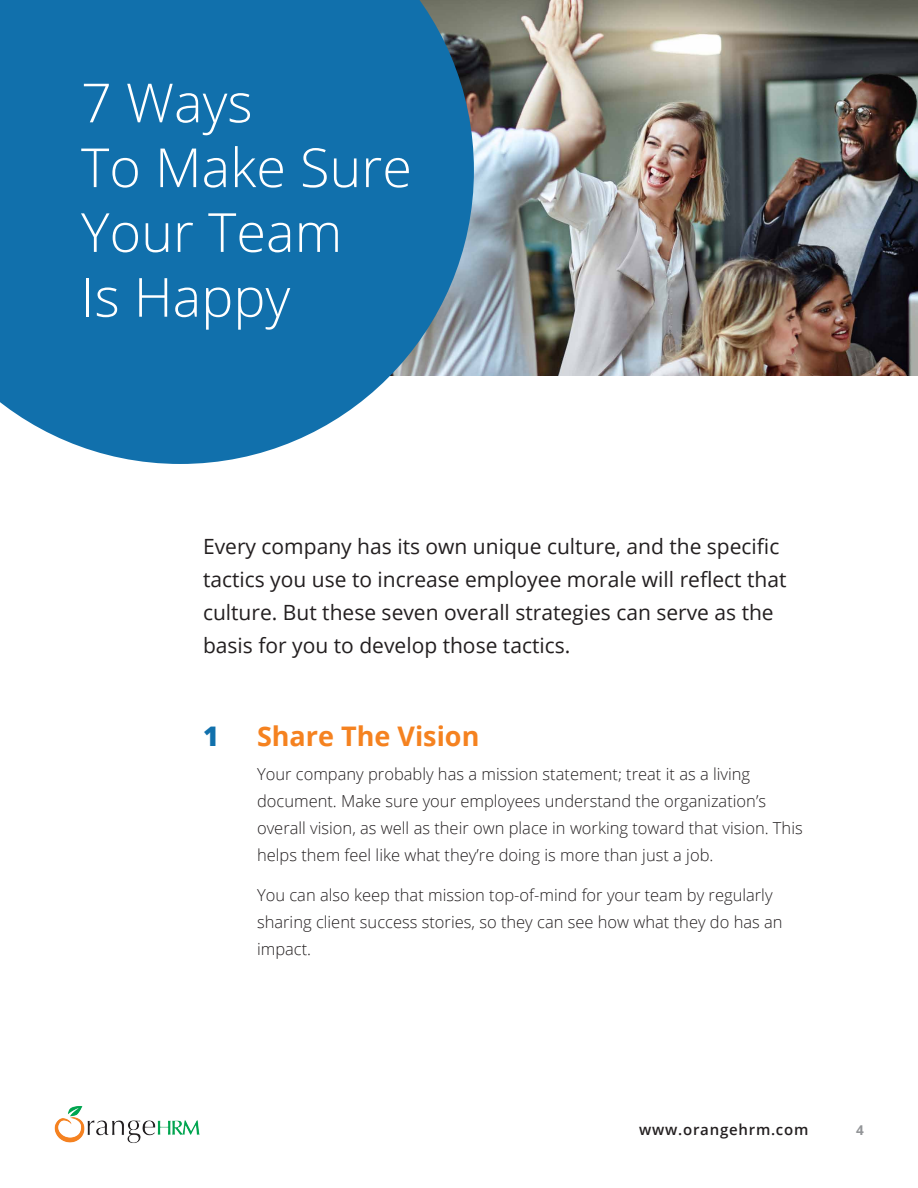
<style>
.page{position:relative;width:918px;height:1188px;background:#fff}
.page>*{position:absolute;margin:0;border:0;box-sizing:border-box;transform-origin:0 0}
.t1{font:300 54px/64.8px "Open Sans";color:#fff}
.subhead{font:700 27px "Open Sans";color:#f58220}
.subhead-2{font:800 27px "Open Sans";color:#1170ac}
.intro{font:21px/33px "Open Sans";color:#231f20}
.body{font:300 16.5px/27px "Open Sans";color:#231f20}
.t2{font:600 15px "Open Sans";letter-spacing:.05em;color:#231f20}
.t3{font:700 13.5px "Open Sans";color:#939598}
</style>
<div class="page">
<img style="left:54px;top:1106px;width:146px;height:37px">
<img style="left:474px;top:0;width:444px;height:376px">
<svg style="left:0;top:0;width:474px;height:464px;background:#277bb1"></svg>
<p class="t1" style="left:81px;top:69px;width:332px">7 Ways<br>To Make Sure<br>Your Team<br>Is Happy</p>
<p class="intro" style="left:203px;top:529px;width:585px">Every company has its own unique culture, and the specific tactics you use to increase employee morale will reflect that culture. But these seven overall strategies can serve as the basis for you to develop those tactics.</p>
<p class="subhead-2" style="left:203px;top:716px;width:17px">1</p>
<p class="subhead" style="left:257px;top:717px;width:224px">Share The Vision</p>
<p class="body" style="left:257px;top:760px;width:547px">Your company probably has a mission statement; treat it as a living document. Make sure your employees understand the organization’s overall vision, as well as their own place in working toward that vision. This helps them feel like what they’re doing is more than just a job.</p>
<p class="body" style="left:257px;top:881px;width:527px">You can also keep that mission top-of-mind for your team by regularly sharing client success stories, so they can see how what they do has an impact.</p>
<p class="t2" style="left:639px;top:1119px;width:171px">www.orangehrm.com</p>
<p class="t3" style="left:856px;top:1120px;width:9px">4</p>
</div>
